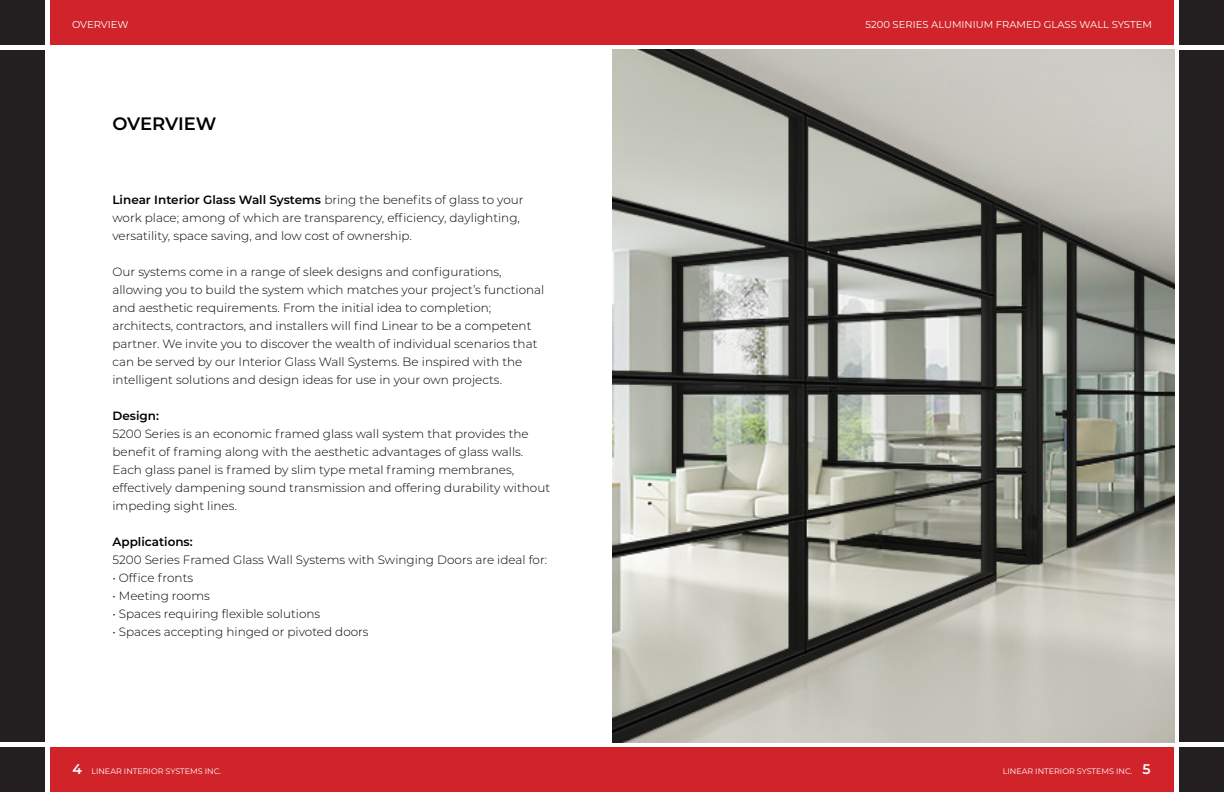
<style>
.page{position:relative;width:1224px;height:792px;background:#fff}
.page>*{position:absolute;margin:0;border:0;box-sizing:border-box;transform-origin:0 0}
.t1{font:600 18px "Montserrat";letter-spacing:-.01em;color:#000}
.t2{font:300 12px/18px "Montserrat";color:#000}
.t3{font:600 12px "Montserrat";color:#000}
.t4{font:10px "Montserrat";color:#fff}
.t5{font:8px "Montserrat";color:#fff}
.s1{font-weight:600}
.s2{font-weight:600;font-size:14px}
</style>
<div class="page">
<div style="left:603px;top:0;width:571px;height:45px;background:#d1232a"></div>
<div style="left:50px;top:0;width:571px;height:45px;background:#d1232a"></div>
<div style="left:50px;top:747px;width:571px;height:45px;background:#d1232a"></div>
<div style="left:0;top:0;width:45px;height:792px;background:#231f20"></div>
<div style="left:603px;top:747px;width:571px;height:45px;background:#d1232a"></div>
<div style="left:1179px;top:0;width:45px;height:792px;background:#231f20"></div>
<div style="left:603px;top:45px;width:621px;height:5px;background:#fff"></div>
<div style="left:603px;top:742px;width:621px;height:5px;background:#fff"></div>
<div style="left:0;top:45px;width:621px;height:5px;background:#fff"></div>
<div style="left:0;top:742px;width:621px;height:5px;background:#fff"></div>
<img style="left:612px;top:50px;width:562px;height:692px">
<p class="t4" style="left:72px;top:17px;width:58px">OVERVIEW</p>
<h1 class="t1" style="left:112px;top:111px;width:105px">OVERVIEW</h1>
<p class="t2" style="left:112px;top:191px;width:413px"><span class="s1">Linear Interior Glass Wall Systems</span> bring the benefits of glass to your work place; among of which are transparency, efficiency, daylighting, versatility, space saving, and low cost of ownership.</p>
<p class="t2" style="left:112px;top:263px;width:433px">Our systems come in a range of sleek designs and configurations, allowing you to build the system which matches your project’s functional and aesthetic requirements. From the initial idea to completion; architects, contractors, and installers will find Linear to be a competent partner. We invite you to discover the wealth of individual scenarios that can be served by our Interior Glass Wall Systems. Be inspired with the intelligent solutions and design ideas for use in your own projects.</p>
<p class="t3" style="left:112px;top:408px;width:48px">Design:</p>
<p class="t2" style="left:112px;top:425px;width:439px">5200 Series is an economic framed glass wall system that provides the benefit of framing along with the aesthetic advantages of glass walls.<br>Each glass panel is framed by slim type metal framing membranes, effectively dampening sound transmission and offering durability without impeding sight lines.</p>
<p class="t3" style="left:112px;top:534px;width:82px">Applications:</p>
<p class="t2" style="left:112px;top:551px;width:436px">5200 Series Framed Glass Wall Systems with Swinging Doors are ideal for:</p>
<p class="t2" style="left:112px;top:569px;width:82px">• Office fronts</p>
<p class="t2" style="left:112px;top:587px;width:99px">• Meeting rooms</p>
<p class="t2" style="left:112px;top:605px;width:209px">• Spaces requiring flexible solutions</p>
<p class="t2" style="left:112px;top:623px;width:258px">• Spaces accepting hinged or pivoted doors</p>
<p class="t4" style="left:866px;top:17px;width:288px">5200 SERIES ALUMINIUM FRAMED GLASS WALL SYSTEM</p>
<p class="t5" style="left:73px;top:766px;width:150px"><span class="s2">4</span> LINEAR INTERIOR SYSTEMS INC.</p>
<p class="t5" style="left:1003px;top:766px;width:150px">LINEAR INTERIOR SYSTEMS INC. <span class="s2">5</span></p>
</div>
